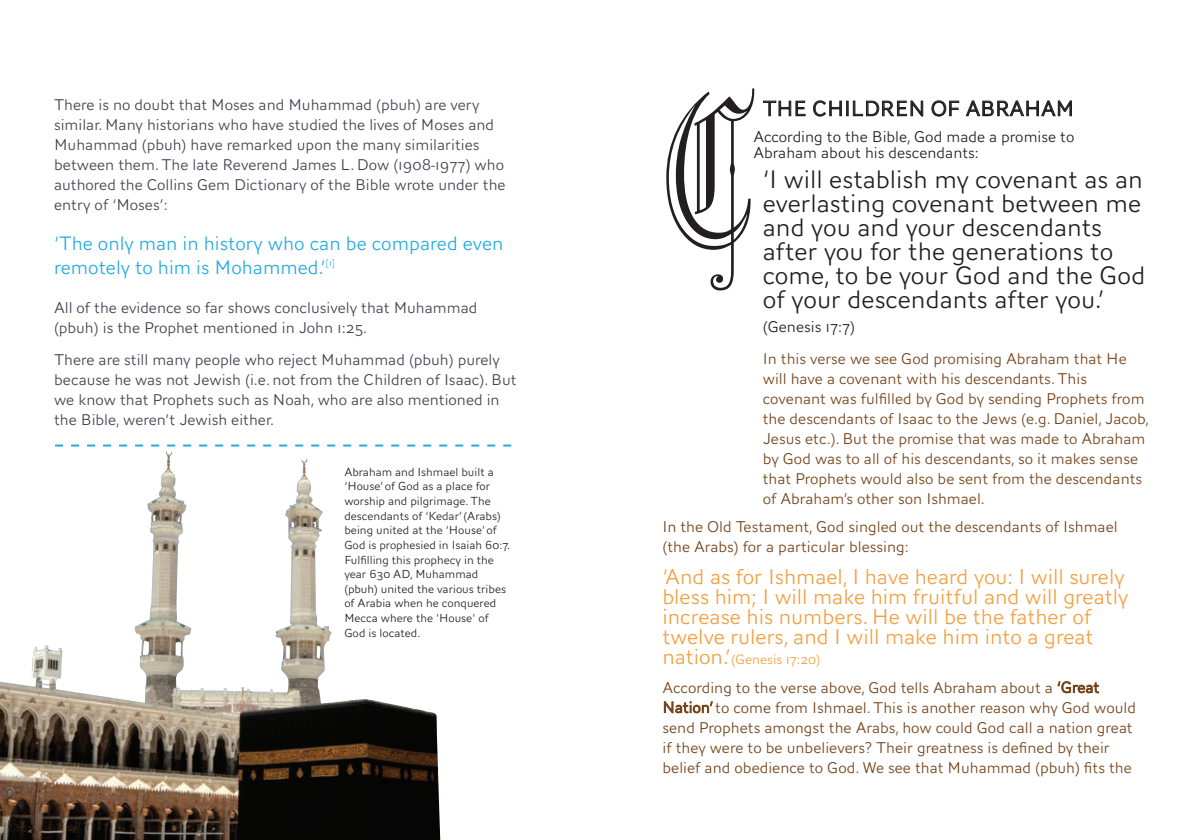
<style>
.page{position:relative;width:1191px;height:840px;background:#fff}
.page>*{position:absolute;margin:0;border:0;box-sizing:border-box;transform-origin:0 0}
.t1{font:227px "Blackletter 686 BT";color:#231f20}
.t2{font:300 26px/24px "AW Conqueror Sans";color:#231f20}
.t3{font:300 22px/20px "AW Conqueror Sans";color:#f39f41}
.t4{font:300 21.6px "AW Conqueror Sans";color:#231f20}
.t5{font:300 20px/24px "AW Conqueror Sans";color:#24aae1}
.t6{font:300 16px/20px "AW Conqueror Sans";color:#744318}
.t7{font:300 16px/20px "AW Conqueror Sans";color:#414050}
.t8{font:300 16px/16px "AW Conqueror Sans";color:#231f20}
.t9{font:300 14px "AW Conqueror Sans";color:#f39f41}
.t10{font:300 12px/14.6px "AW Conqueror Sans";color:#231f20}
.s1{font-size:22px}
</style>
<div class="page">
<svg style="left:1057px;top:681px;width:42px;height:11px"></svg>
<svg style="left:664px;top:701px;width:49px;height:11px"></svg>
<svg style="left:55px;top:444px;width:457px;height:2px"></svg>
<svg style="left:763px;top:101px;width:42px;height:15px"></svg>
<svg style="left:813px;top:100px;width:110px;height:16px"></svg>
<svg style="left:931px;top:100px;width:28px;height:16px"></svg>
<svg style="left:965px;top:100px;width:107px;height:16px"></svg>
<img style="left:0;top:455px;width:440px;height:384px">
<svg style="left:176px;top:640px;width:5px;height:15px"></svg>
<svg style="left:143px;top:640px;width:6px;height:14px"></svg>
<svg style="left:286px;top:645px;width:4px;height:13px"></svg>
<svg style="left:316px;top:644px;width:4px;height:14px"></svg>
<svg style="left:292px;top:521px;width:3px;height:5px"></svg>
<svg style="left:313px;top:521px;width:3px;height:6px"></svg>
<svg style="left:153px;top:515px;width:3px;height:6px"></svg>
<svg style="left:178px;top:516px;width:2px;height:6px"></svg>
<svg style="left:42px;top:678px;width:7px;height:9px"></svg>
<h1 class="t1" style="left:657px;top:36px;width:107px">C</h1>
<p class="t7" style="left:54px;top:95px;width:453px">There is no doubt that Moses and Muhammad (pbuh) are very similar. Many historians who have studied the lives of Moses and Muhammad (pbuh) have remarked upon the many similarities between them. The late Reverend James L. Dow (1908-1977) who authored the Collins Gem Dictionary of the Bible wrote under the entry of ‘Moses’:</p>
<p class="t5" style="left:54px;top:231px;width:451px">‘The only man in history who can be compared even remotely to him is Mohammed.’<sup>[1]</sup></p>
<p class="t7" style="left:54px;top:297px;width:425px">All of the evidence so far shows conclusively that Muhammad (pbuh) is the Prophet mentioned in John 1:25.</p>
<p class="t7" style="left:54px;top:349px;width:464px">There are still many people who reject Muhammad (pbuh) purely because he was not Jewish (i.e. not from the Children of Isaac). But we know that Prophets such as Noah, who are also mentioned in the Bible, weren’t Jewish either.</p>
<p class="t6" style="left:763px;top:348px;width:388px">In this verse we see God promising Abraham that He will have a covenant with his descendants. This covenant was fulfilled by God by sending Prophets from the descendants of Isaac to the Jews (e.g. Daniel, Jacob, Jesus etc.). But the promise that was made to Abraham by God was to all of his descendants, so it makes sense that Prophets would also be sent from the descendants of Abraham’s other son Ishmael.</p>
<h3 class="t4" style="left:763px;top:91px;width:313px">THE CHILDREN OF ABRAHAM</h3>
<p class="t8" style="left:753px;top:128px;width:322px">According to the Bible, God made a promise to<br>Abraham about his descendants:</p>
<h2 class="t2" style="left:763px;top:167px;width:384px">‘I will establish my covenant as an everlasting covenant between me and you and your descendants after you for the generations to come, to be your God and the God of your descendants after you.’</h2>
<p class="t8" style="left:763px;top:318px;width:94px">(Genesis 17:7)</p>
<p class="t10" style="left:344px;top:464px;width:167px">Abraham and Ishmael built a ‘House’ of God as a place for worship and pilgrimage. The descendants of ‘Kedar’ (Arabs) being united at the ‘House’ of<br>God is prophesied in Isaiah 60:7.<br>Fulfilling this prophecy in the year 630 AD, Muhammad (pbuh) united the various tribes of Arabia when he conquered<br>Mecca where the 'House' of<br>God is located.</p>
<p class="t6" style="left:662px;top:516px;width:457px">In the Old Testament, God singled out the descendants of Ishmael (the Arabs) for a particular blessing:</p>
<h3 class="t3" style="left:662px;top:566px;width:467px">‘And as for Ishmael, I have heard you: I will surely bless him; I will make him fruitful and will greatly increase his numbers. He will be the father of twelve rulers, and I will make him into a great</h3>
<p class="t9" style="left:662px;top:648px;width:160px"><span class="s1">nation.’</span>(Genesis 17:20)</p>
<p class="t6" style="left:662px;top:676px;width:475px">According to the verse above, God tells Abraham about a ‘Great Nation’ to come from Ishmael. This is another reason why God would send Prophets amongst the Arabs, how could God call a nation great if they were to be unbelievers? Their greatness is defined by their belief and obedience to God. We see that Muhammad (pbuh) fits the</p>
</div>
